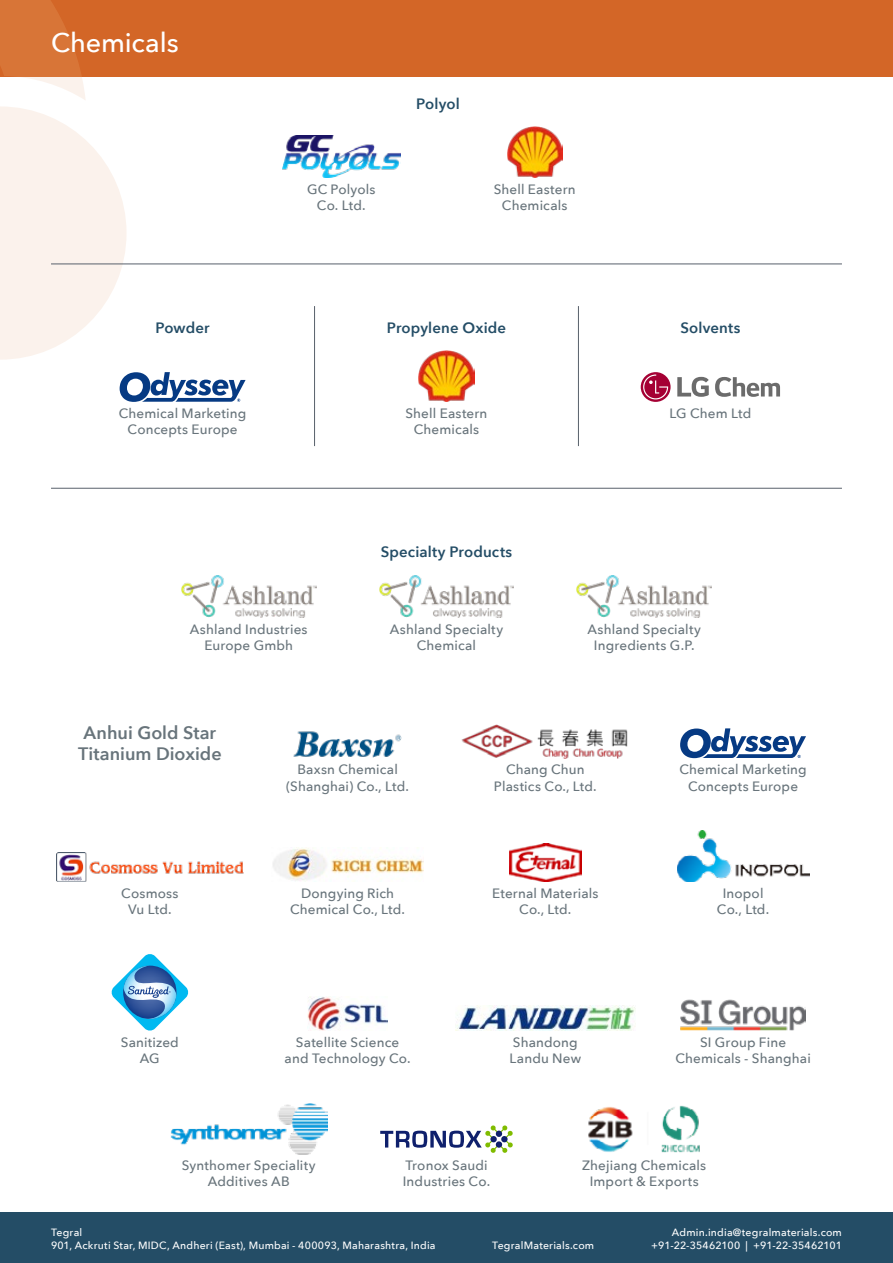
<style>
.page{position:relative;width:893px;height:1263px;background:#fff}
.page>*{position:absolute;margin:0;border:0;box-sizing:border-box;transform-origin:0 0}
.t1{font:500 27px "Avenir Next";letter-spacing:-.005em;color:#fff}
.t2{font:600 18px/21.6px "Avenir Next";color:#68747b;text-align:center}
.t3{font:600 15px "Avenir Next";letter-spacing:.01em;color:#244d66}
.t4{font:500 13.5px/16.2px "Avenir Next";letter-spacing:.01em;color:#68747b;text-align:center}
.t5{font:500 10.5px/12.6px "Avenir Next";letter-spacing:.02em;color:#fff}
</style>
<div class="page">
<div style="left:0;top:1212px;width:893px;height:51px;background:#244d66"></div>
<div style="left:0;top:0;width:893px;height:77px;background:#d36627"></div>
<svg style="left:0;top:0;width:127px;height:360px;fill:#fbf2ec"></svg>
<img style="left:181px;top:575px;width:135px;height:43px">
<img style="left:379px;top:575px;width:135px;height:43px">
<img style="left:577px;top:575px;width:134px;height:43px">
<img style="left:293px;top:731px;width:109px;height:27px">
<img style="left:461px;top:724px;width:167px;height:34px">
<svg style="left:680px;top:728px;width:126px;height:30px"></svg>
<img style="left:56px;top:852px;width:187px;height:30px">
<img style="left:273px;top:847px;width:150px;height:34px">
<img style="left:509px;top:843px;width:72px;height:39px">
<img style="left:677px;top:830px;width:132px;height:52px">
<svg style="left:112px;top:954px;width:76px;height:76px"></svg>
<img style="left:308px;top:996px;width:80px;height:34px">
<img style="left:455px;top:1005px;width:181px;height:25px">
<img style="left:681px;top:999px;width:125px;height:31px">
<img style="left:171px;top:1103px;width:156px;height:51px">
<svg style="left:380px;top:1125px;width:133px;height:28px"></svg>
<img style="left:588px;top:1105px;width:112px;height:48px">
<svg style="left:120px;top:372px;width:126px;height:30px"></svg>
<img style="left:419px;top:351px;width:55px;height:51px">
<svg style="left:641px;top:372px;width:30px;height:30px"></svg>
<svg style="left:643px;top:374px;width:25px;height:25px"></svg>
<svg style="left:677px;top:377px;width:32px;height:20px"></svg>
<svg style="left:715px;top:377px;width:65px;height:20px"></svg>
<img style="left:282px;top:135px;width:118px;height:43px">
<img style="left:507px;top:127px;width:55px;height:51px">
<hr style="left:51px;top:488px;width:791px;height:1px;background:#58606b">
<hr style="left:51px;top:264px;width:791px;height:1px;background:#58606b">
<hr style="left:314px;top:306px;width:1px;height:140px;background:#58606b">
<hr style="left:578px;top:306px;width:1px;height:140px;background:#58606b">
<h1 class="t1" style="left:51px;top:19px;width:129px">Chemicals</h1>
<p class="t3" style="left:156px;top:315px;width:56px">Powder</p>
<p class="t4" style="left:119px;top:405px;width:129px">Chemical Marketing<br>Concepts Europe</p>
<p class="t3" style="left:416px;top:90px;width:45px">Polyol</p>
<p class="t4" style="left:307px;top:181px;width:70px">GC Polyols<br>Co. Ltd.</p>
<p class="t4" style="left:494px;top:181px;width:84px">Shell Eastern<br>Chemicals</p>
<p class="t3" style="left:387px;top:315px;width:121px">Propylene Oxide</p>
<p class="t4" style="left:405px;top:405px;width:84px">Shell Eastern<br>Chemicals</p>
<p class="t3" style="left:381px;top:539px;width:133px">Specialty Products</p>
<p class="t3" style="left:680px;top:315px;width:61px">Solvents</p>
<p class="t4" style="left:669px;top:405px;width:83px">LG Chem Ltd</p>
<p class="t4" style="left:190px;top:621px;width:119px">Ashland Industries<br>Europe Gmbh</p>
<p class="t4" style="left:390px;top:621px;width:115px">Ashland Specialty<br>Chemical</p>
<p class="t4" style="left:587px;top:621px;width:115px">Ashland Specialty<br>Ingredients G.P.</p>
<h2 class="t2" style="left:78px;top:721px;width:145px">Anhui Gold Star<br>Titanium Dioxide</h2>
<p class="t4" style="left:286px;top:761px;width:124px">Baxsn Chemical (Shanghai) Co., Ltd.</p>
<p class="t4" style="left:494px;top:761px;width:104px">Chang Chun<br>Plastics Co., Ltd.</p>
<p class="t4" style="left:679px;top:761px;width:129px">Chemical Marketing<br>Concepts Europe</p>
<p class="t4" style="left:121px;top:884px;width:59px">Cosmoss<br>Vu Ltd.</p>
<p class="t4" style="left:290px;top:884px;width:116px">Dongying Rich<br>Chemical Co., Ltd.</p>
<p class="t4" style="left:492px;top:884px;width:108px">Eternal Materials<br>Co., Ltd.</p>
<p class="t4" style="left:717px;top:884px;width:54px">Inopol<br>Co., Ltd.</p>
<p class="t4" style="left:121px;top:1033px;width:59px">Sanitized<br>AG</p>
<p class="t4" style="left:285px;top:1033px;width:128px">Satellite Science and Technology Co.</p>
<p class="t4" style="left:510px;top:1033px;width:73px;text-align:left">Shandong<br>Landu New</p>
<p class="t4" style="left:675px;top:1033px;width:137px">SI Group Fine<br>Chemicals - Shanghai</p>
<p class="t4" style="left:182px;top:1157px;width:135px">Synthomer Speciality<br>Additives AB</p>
<p class="t4" style="left:403px;top:1157px;width:89px;text-align:left">Tronox Saudi<br>Industries Co.</p>
<p class="t4" style="left:582px;top:1157px;width:126px">Zhejiang Chemicals<br>Import &amp; Exports</p>
<p class="t5" style="left:51px;top:1226px;width:386px">Tegral<br>901, Ackruti Star, MIDC, Andheri (East), Mumbai - 400093, Maharashtra, India</p>
<p class="t5" style="left:672px;top:1226px;width:172px">Admin.india@tegralmaterials.com</p>
<p class="t5" style="left:492px;top:1239px;width:104px">TegralMaterials.com</p>
<p class="t5" style="left:651px;top:1239px;width:192px">+91-22-35462100 | +91-22-35462101</p>
</div>
